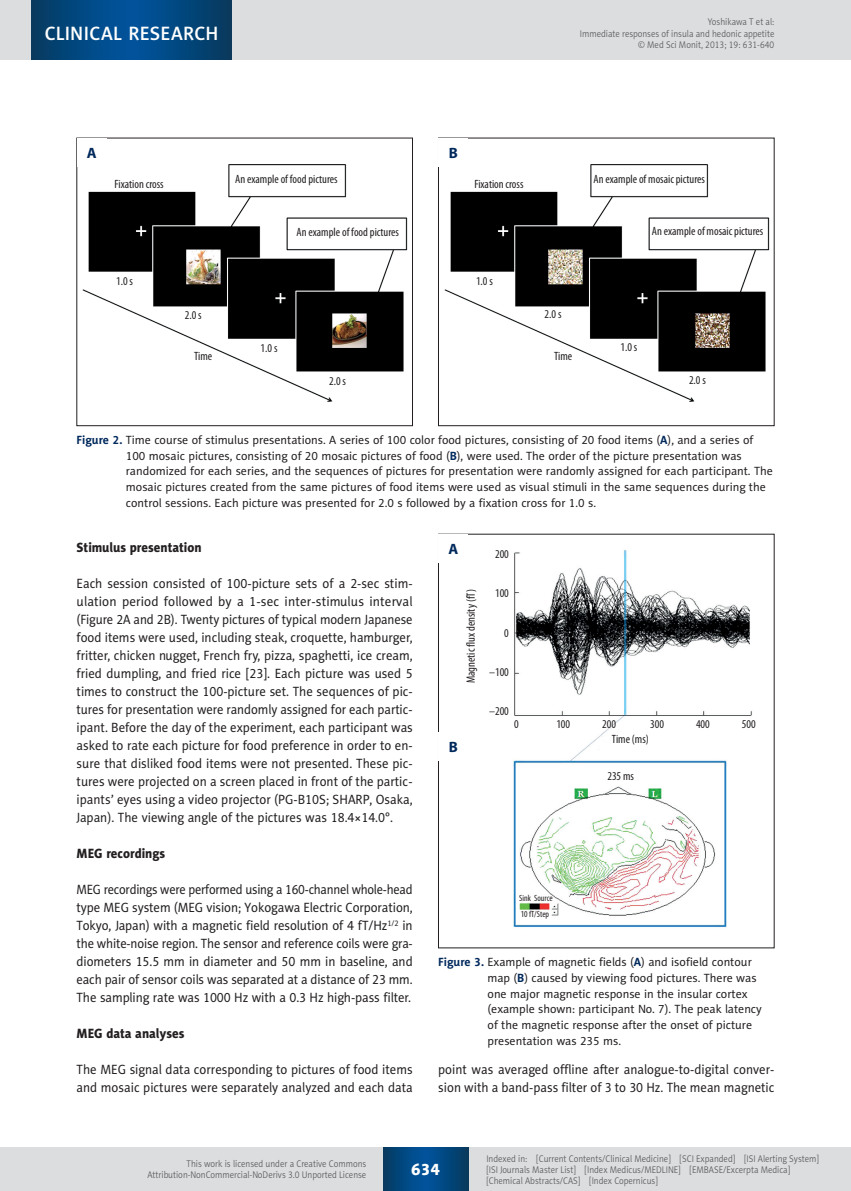
<style>
.page{position:relative;width:851px;height:1191px;background:#fff}
.page>*{position:absolute;margin:0;border:0;box-sizing:border-box;transform-origin:0 0}
.t1{font:19.5px "Naomi Sans EFN Medium";letter-spacing:.015em;color:#fff}
.t2{font:16.5px "Naomi Sans EFN Heavy";color:#fff}
.t3{font:700 15px "Myriad Pro";color:#00295c}
.MSM_Body{font:13.5px/18px "Naomi Sans EFN";color:#231f20;scale:.95 1}
.MSM_Body-2{font:13.5px/18px "Naomi Sans EFN";color:#231f20;text-align:justify;scale:.92 1}
.MSM_Headline_2{font:13.5px "Naomi Sans EFN Heavy";color:#231f20;scale:.95 1}
.MSM_Rycina_tytul{font:12px/15.8px "Naomi Sans EFN";color:#231f20}
.t4{font:condensed 12px "Myriad Pro";color:#231f20}
.t5{font:9.75px/11.2px "Naomi Sans EFN Light";color:#57585a;text-align:right;scale:.9 1}
.t6{font:condensed 9px/16.2px "Myriad Pro";color:#231f20}
.s1{font-weight:700;color:#00295c}
</style>
<div class="page">
<img style="left:82px;top:164px;width:326px;height:238px">
<div style="left:77px;top:138px;width:29px;height:28px;background:#fff"></div>
<img style="left:444px;top:164px;width:326px;height:238px">
<div style="left:438px;top:138px;width:336px;height:288px;border:1px solid #231f20"></div>
<div style="left:438px;top:138px;width:30px;height:28px;background:#fff"></div>
<img style="left:513px;top:550px;width:239px;height:378px">
<div style="left:0;top:1148px;width:850px;height:43px;background:#dcdddf"></div>
<svg style="left:383px;top:1148px;width:85px;height:42px;background:#02477e"></svg>
<div style="left:0;top:0;width:850px;height:60px;background:#dcdddf"></div>
<hr style="left:850px;top:0;width:1px;height:60px;background:#dcdddf">
<svg style="left:32px;top:0;width:200px;height:60px;background:#02477e"></svg>
<h1 class="t1" style="left:45px;top:22px;width:175px">CLINICAL RESEARCH</h1>
<p class="t5" style="left:580px;top:16px;width:217px">Yoshikawa T et al:<br>Immediate responses of insula and hedonic appetite © Med Sci Monit, 2013; 19: 631-640</p>
<p class="t3" style="left:87px;top:143px;width:11px">A</p>
<p class="t3" style="left:448px;top:143px;width:11px">B</p>
<p class="t4" style="left:114px;top:177px;width:51px">Fixation cross</p>
<p class="t4" style="left:235px;top:172px;width:104px">An example of food pictures</p>
<p class="t4" style="left:474px;top:176px;width:51px">Fixation cross</p>
<p class="t4" style="left:593px;top:171px;width:113px">An example of mosaic pictures</p>
<p class="t4" style="left:296px;top:224px;width:104px">An example of food pictures</p>
<p class="t4" style="left:651px;top:224px;width:113px">An example of mosaic pictures</p>
<p class="t4" style="left:116px;top:274px;width:18px">1.0 s</p>
<p class="t4" style="left:476px;top:274px;width:18px">1.0 s</p>
<p class="t4" style="left:185px;top:307px;width:18px">2.0 s</p>
<p class="t4" style="left:544px;top:307px;width:18px">2.0 s</p>
<p class="t4" style="left:194px;top:349px;width:20px">Time</p>
<p class="t4" style="left:260px;top:340px;width:18px">1.0 s</p>
<p class="t4" style="left:554px;top:348px;width:20px">Time</p>
<p class="t4" style="left:620px;top:340px;width:18px">1.0 s</p>
<p class="t4" style="left:329px;top:374px;width:18px">2.0 s</p>
<p class="t4" style="left:689px;top:373px;width:18px">2.0 s</p>
<p class="MSM_Rycina_tytul" style="left:126px;top:432px;width:648px;text-indent:-49px"><span class="s1">Figure 2.</span> Time course of stimulus presentations. A series of 100 color food pictures, consisting of 20 food items (<span class="s1">A</span>), and a series of 100 mosaic pictures, consisting of 20 mosaic pictures of food (<span class="s1">B</span>), were used. The order of the picture presentation was randomized for each series, and the sequences of pictures for presentation were randomly assigned for each participant. The mosaic pictures created from the same pictures of food items were used as visual stimuli in the same sequences during the control sessions. Each picture was presented for 2.0 s followed by a fixation cross for 1.0 s.</p>
<p class="MSM_Headline_2" style="left:77px;top:539px;width:133px">Stimulus presentation</p>
<p class="MSM_Body" style="left:77px;top:574px;width:355px;text-align:justify">Each session consisted of 100-picture sets of a 2-sec stim&shy;ulation period followed by a 1-sec inter-stimulus interval (Figure 2A and 2B). Twenty pictures of typical modern Japanese food items were used, including steak, croquette, hamburger, fritter, chicken nugget, French fry, pizza, spaghetti, ice cream, fried dumpling, and fried rice [23]. Each picture was used 5 times to construct the 100-picture set. The sequences of pic&shy;tures for presentation were randomly assigned for each partic&shy;ipant. Before the day of the experiment, each participant was asked to rate each picture for food preference in order to en&shy;sure that disliked food items were not presented. These pic&shy;tures were projected on a screen placed in front of the partic&shy;ipants’ eyes using a video projector (PG-B10S; SHARP, Osaka, Japan). The viewing angle of the pictures was 18.4×14.0°.</p>
<p class="MSM_Headline_2" style="left:77px;top:845px;width:95px">MEG recordings</p>
<p class="MSM_Body-2" style="left:77px;top:880px;width:367px">MEG recordings were performed using a 160-channel whole-head type MEG system (MEG vision; Yokogawa Electric Corporation, Tokyo, Japan) with a magnetic field resolution of 4 fT/Hz<sup>1/2</sup> in the white-noise region. The sensor and reference coils were gra&shy;diometers 15.5 mm in diameter and 50 mm in baseline, and each pair of sensor coils was separated at a distance of 23 mm.<br>The sampling rate was 1000 Hz with a 0.3 Hz high-pass filter.</p>
<p class="MSM_Headline_2" style="left:77px;top:1025px;width:115px">MEG data analyses</p>
<p class="MSM_Body" style="left:77px;top:1060px;width:355px">The MEG signal data corresponding to pictures of food items and mosaic pictures were separately analyzed and each data</p>
<p class="MSM_Body" style="left:438px;top:1060px;width:355px">point was averaged offline after analogue-to-digital conver&shy;sion with a band-pass filter of 3 to 30 Hz. The mean magnetic</p>
<p class="t3" style="left:448px;top:539px;width:11px">A</p>
<p class="t4" style="left:495px;top:547px;width:15px">200</p>
<p class="t4" style="left:495px;top:586px;width:15px">100</p>
<p class="t4" style="left:504px;top:625px;width:6px">0</p>
<p class="t4" style="left:489px;top:664px;width:21px">–100</p>
<p class="t4" style="left:489px;top:703px;width:21px">–200</p>
<p class="t4" style="left:463px;top:683px;width:96px;rotate:-90deg">Magnetic -ux density (fT)</p>
<p class="t4" style="left:514px;top:717px;width:6px">0</p>
<p class="t4" style="left:556px;top:717px;width:15px">100</p>
<p class="t4" style="left:602px;top:717px;width:15px">200</p>
<p class="t4" style="left:650px;top:717px;width:15px">300</p>
<p class="t4" style="left:696px;top:717px;width:15px">400</p>
<p class="t4" style="left:741px;top:717px;width:15px">500</p>
<p class="t4" style="left:612px;top:732px;width:38px">Time (ms)</p>
<p class="t4" style="left:607px;top:768px;width:28px">235 ms</p>
<p class="t3" style="left:448px;top:737px;width:11px">B</p>
<p class="t6" style="left:519px;top:890px;width:35px">Sink Source<br>10 fT/Step</p>
<p class="MSM_Rycina_tytul" style="left:487px;top:954px;width:276px;text-indent:-49px"><span class="s1">Figure 3.</span> Example of magnetic fields (<span class="s1">A</span>) and isofield contour map (<span class="s1">B</span>) caused by viewing food pictures. There was one major magnetic response in the insular cortex (example shown: participant No. 7). The peak latency of the magnetic response after the onset of picture presentation was 235 ms.</p>
<p class="t5" style="left:147px;top:1158px;width:245px">This work is licensed under a Creative Commons<br>Attribution-NonCommercial-NoDerivs 3.0 Unported License</p>
<p class="t2" style="left:411px;top:1159px;width:30px">634</p>
<p class="t5" style="left:486px;top:1152px;width:371px;text-align:left">Indexed in: [Current Contents/Clinical Medicine] [SCI Expanded] [ISI Alerting System] [ISI Journals Master List] [Index Medicus/MEDLINE] [EMBASE/Excerpta Medica] [Chemical Abstracts/CAS] [Index Copernicus]</p>
</div>
